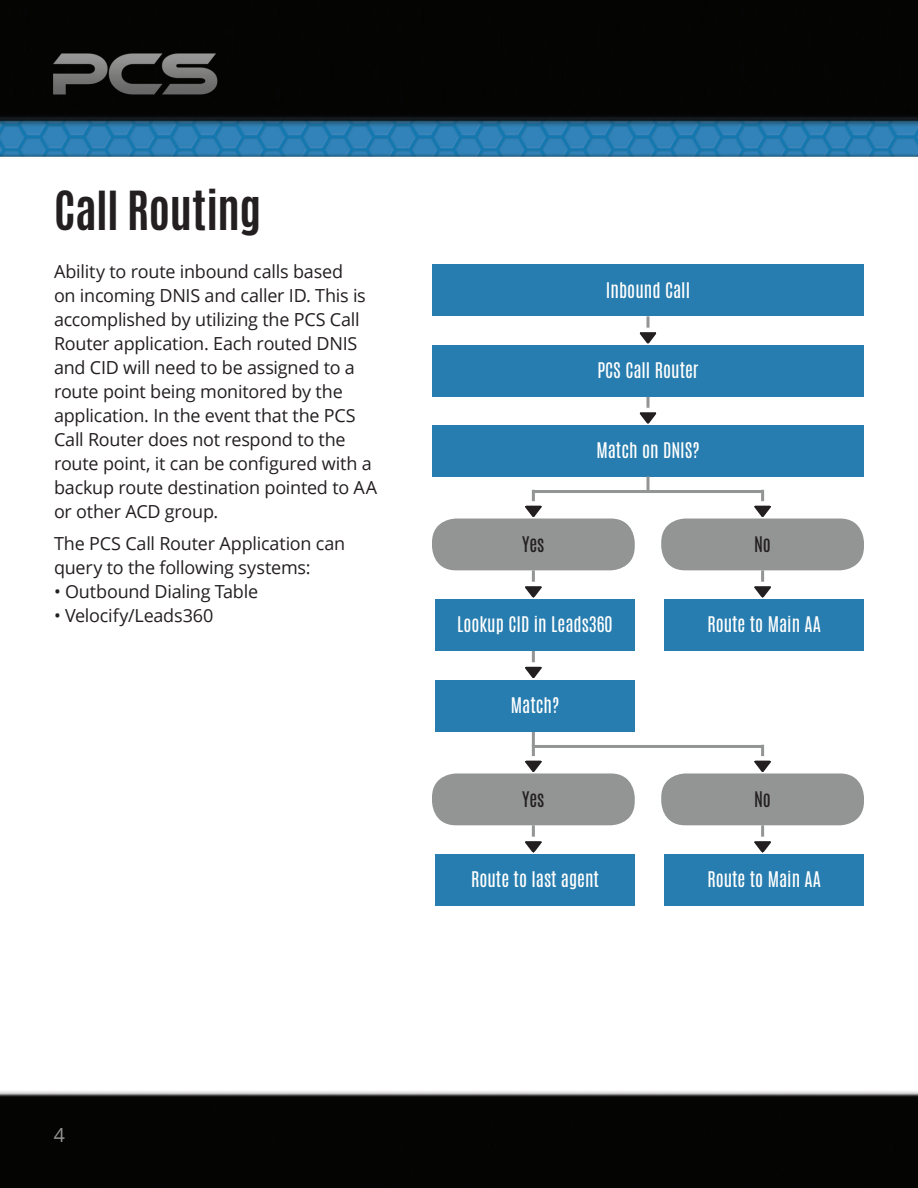
<style>
.page{position:relative;width:918px;height:1188px;background:#fff}
.page>*{position:absolute;margin:0;border:0;box-sizing:border-box;transform-origin:0 0}
.t1{font:700 45px "Antonio";letter-spacing:-.01em;color:#231f20}
.t2{font:19.5px "Open Sans";color:#939494}
.t3{font:18px/24px "Open Sans";letter-spacing:-.015em;color:#231f20}
.t4{font:18px "Antonio";color:#fff}
.t5{font:18px "Antonio";color:#231f20}
</style>
<div class="page">
<img style="left:0;top:0;width:909px;height:1188px">
<img style="left:909px;top:0;width:9px;height:1188px">
<svg style="left:646px;top:316px;width:4px;height:9px"></svg>
<svg style="left:630px;top:325px;width:34px;height:20px"></svg>
<svg style="left:646px;top:396px;width:4px;height:10px"></svg>
<svg style="left:630px;top:406px;width:34px;height:19px"></svg>
<hr style="left:532px;top:490px;width:3px;height:23px;background:#939494">
<svg style="left:516px;top:499px;width:34px;height:20px"></svg>
<hr style="left:532px;top:745px;width:3px;height:23px;background:#939494">
<svg style="left:516px;top:754px;width:34px;height:19px"></svg>
<hr style="left:761px;top:490px;width:3px;height:23px;background:#939494">
<svg style="left:745px;top:499px;width:34px;height:20px"></svg>
<hr style="left:761px;top:745px;width:3px;height:23px;background:#939494">
<svg style="left:745px;top:754px;width:34px;height:19px"></svg>
<hr style="left:533px;top:490px;width:230px;height:3px;background:#939494">
<hr style="left:533px;top:745px;width:230px;height:3px;background:#939494">
<div style="left:432px;top:519px;width:203px;height:51px;background:#939494;border-radius:24px"></div>
<div style="left:432px;top:773px;width:203px;height:52px;background:#939494;border-radius:24px"></div>
<div style="left:661px;top:519px;width:203px;height:51px;background:#939494;border-radius:24px"></div>
<div style="left:661px;top:773px;width:203px;height:52px;background:#939494;border-radius:24px"></div>
<div style="left:432px;top:345px;width:432px;height:51px;background:#277daf"></div>
<div style="left:432px;top:425px;width:432px;height:52px;background:#277daf"></div>
<div style="left:432px;top:264px;width:432px;height:52px;background:#277daf"></div>
<svg style="left:646px;top:477px;width:4px;height:13px"></svg>
<hr style="left:532px;top:731px;width:3px;height:15px;background:#939494">
<hr style="left:532px;top:570px;width:3px;height:24px;background:#939494">
<svg style="left:516px;top:579px;width:34px;height:20px"></svg>
<hr style="left:532px;top:825px;width:3px;height:24px;background:#939494">
<svg style="left:516px;top:834px;width:34px;height:20px"></svg>
<hr style="left:532px;top:651px;width:3px;height:24px;background:#939494">
<svg style="left:516px;top:660px;width:34px;height:20px"></svg>
<hr style="left:761px;top:570px;width:3px;height:24px;background:#939494">
<svg style="left:745px;top:579px;width:34px;height:20px"></svg>
<hr style="left:761px;top:825px;width:3px;height:24px;background:#939494">
<svg style="left:745px;top:834px;width:34px;height:20px"></svg>
<div style="left:435px;top:599px;width:200px;height:52px;background:#277daf"></div>
<div style="left:435px;top:854px;width:200px;height:52px;background:#277daf"></div>
<div style="left:435px;top:680px;width:200px;height:51px;background:#277daf"></div>
<div style="left:664px;top:599px;width:200px;height:52px;background:#277daf"></div>
<div style="left:664px;top:854px;width:200px;height:52px;background:#277daf"></div>
<h1 class="t1" style="left:54px;top:177px;width:209px">Call Routing</h1>
<p class="t3" style="left:54px;top:259px;width:325px">Ability to route inbound calls based<br>on incoming DNIS and caller ID. This is accomplished by utilizing the PCS Call Router application. Each routed DNIS and CID will need to be assigned to a route point being monitored by the application. In the event that the PCS Call Router does not respond to the route point, it can be configured with a backup route destination pointed to AA or other ACD group.</p>
<p class="t3" style="left:54px;top:531px;width:293px">The PCS Call Router Application can query to the following systems:</p>
<p class="t3" style="left:54px;top:579px;width:206px">• Outbound Dialing Table</p>
<p class="t3" style="left:54px;top:603px;width:161px">• Velocify/Leads360</p>
<p class="t4" style="left:606px;top:277px;width:86px">Inbound Call</p>
<p class="t4" style="left:597px;top:357px;width:103px">PCS Call Router</p>
<p class="t4" style="left:596px;top:437px;width:105px">Match on DNIS?</p>
<p class="t5" style="left:522px;top:531px;width:24px">Yes</p>
<p class="t4" style="left:457px;top:611px;width:157px">Lookup CID in Leads360</p>
<p class="t4" style="left:511px;top:692px;width:50px">Match?</p>
<p class="t5" style="left:754px;top:531px;width:18px">No</p>
<p class="t4" style="left:707px;top:611px;width:115px">Route to Main AA</p>
<p class="t5" style="left:522px;top:786px;width:24px">Yes</p>
<p class="t4" style="left:471px;top:866px;width:129px">Route to last agent</p>
<p class="t5" style="left:754px;top:786px;width:18px">No</p>
<p class="t4" style="left:707px;top:866px;width:115px">Route to Main AA</p>
<p class="t2" style="left:54px;top:1122px;width:13px">4</p>
</div>
